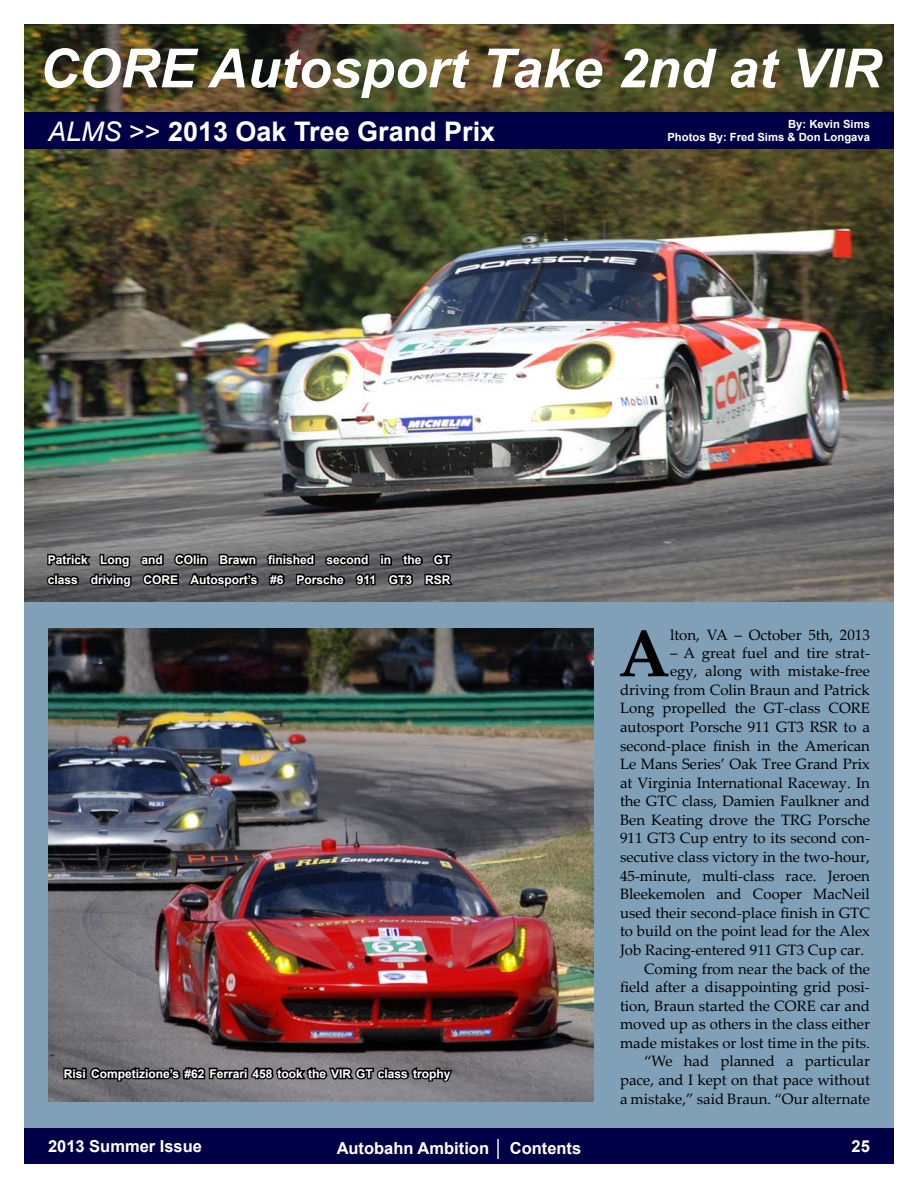
<style>
.page{position:relative;width:918px;height:1188px;background:#fff}
.page>*{position:absolute;margin:0;border:0;box-sizing:border-box;transform-origin:0 0}
.t1{font:700 66.45px "Palatino Linotype";color:#000}
.t2{font:italic 700 54px "Arial";color:#fff}
.t3{font:700 27px "Arial";color:#fff}
.t4{font:700 16.5px "Arial";color:#fff}
.t5{font:15px/18.6px "Palatino Linotype";color:#000;text-align:justify}
.t6{font:700 12px/19.8px "Arial";color:#fff}
.t7{font:700 11.25px "Arial";color:#fff}
.s1{font-weight:400;font-style:italic}
.s2{font-weight:400}
</style>
<div class="page">
<img style="left:24px;top:24px;width:870px;height:579px">
<div style="left:24px;top:1128px;width:298px;height:36px;background:#000046"></div>
<div style="left:298px;top:1128px;width:322px;height:36px;background:#000046"></div>
<div style="left:596px;top:1128px;width:298px;height:36px;background:#000046"></div>
<div style="left:576px;top:112px;width:318px;height:37px;background:#000046"></div>
<div style="left:24px;top:113px;width:605px;height:36px;background:#000046"></div>
<div style="left:24px;top:603px;width:870px;height:525px;background:#7fa0b7"></div>
<img style="left:48px;top:629px;width:546px;height:473px">
<svg style="left:44px;top:548px;width:412px;height:43px"></svg>
<svg style="left:61px;top:1062px;width:393px;height:23px"></svg>
<p class="t2" style="left:39px;top:32px;width:844px">CORE Autosport Take 2nd at VIR</p>
<p class="t7" style="left:788px;top:116px;width:83px">By: Kevin Sims</p>
<p class="t3" style="left:48px;top:114px;width:449px"><span class="s1">ALMS</span> <span class="s2">&gt;&gt;</span> 2013 Oak Tree Grand Prix</p>
<p class="t7" style="left:667px;top:130px;width:204px">Photos By: Fred Sims &amp; Don Longava</p>
<p class="t6" style="left:48px;top:550px;width:404px">Patrick Long and COlin Brawn finished second in the GT class driving CORE Autosport’s #6 Porsche 911 GT3 RSR</p>
<p class="t6" style="left:64px;top:1064px;width:388px">Risi Competizione’s #62 Ferrari 458 took the VIR GT class trophy</p>
<p class="t1" style="left:618px;top:606px;width:53px">A</p>
<p class="t5" style="left:670px;top:625px;width:201px">lton, VA – October 5th, 2013</p>
<p class="t5" style="left:670px;top:643px;width:201px">– A great fuel and tire strat-</p>
<p class="t5" style="left:670px;top:661px;width:201px">egy, along with mistake-free</p>
<p class="t5" style="left:620px;top:680px;width:251px">driving from Colin Braun and Patrick</p>
<p class="t5" style="left:620px;top:698px;width:251px">Long propelled the GT-class CORE</p>
<p class="t5" style="left:620px;top:717px;width:251px">autosport Porsche 911 GT3 RSR to a</p>
<p class="t5" style="left:620px;top:736px;width:251px">second-place finish in the American</p>
<p class="t5" style="left:620px;top:754px;width:251px">Le Mans Series’ Oak Tree Grand Prix</p>
<p class="t5" style="left:620px;top:773px;width:251px">at Virginia International Raceway. In</p>
<p class="t5" style="left:620px;top:791px;width:252px">the GTC class, Damien Faulkner and</p>
<p class="t5" style="left:620px;top:810px;width:252px">Ben Keating drove the TRG Porsche</p>
<p class="t5" style="left:620px;top:828px;width:252px">911 GT3 Cup entry to its second con-</p>
<p class="t5" style="left:620px;top:847px;width:251px">secutive class victory in the two-hour,</p>
<p class="t5" style="left:620px;top:866px;width:252px">45-minute, multi-class race. Jeroen</p>
<p class="t5" style="left:620px;top:884px;width:252px">Bleekemolen and Cooper MacNeil</p>
<p class="t5" style="left:620px;top:903px;width:251px">used their second-place finish in GTC</p>
<p class="t5" style="left:620px;top:921px;width:252px">to build on the point lead for the Alex</p>
<p class="t5" style="left:620px;top:940px;width:246px">Job Racing-entered 911 GT3 Cup car.</p>
<p class="t5" style="left:620px;top:959px;width:252px;text-indent:24px">Coming from near the back of the field after a disappointing grid posi&shy;tion, Braun started the CORE car and moved up as others in the class either made mistakes or lost time in the pits.</p>
<p class="t5" style="left:620px;top:1052px;width:252px;text-indent:24px">“We had planned a particular pace, and I kept on that pace without a mistake,” said Braun. “Our alternate</p>
<p class="t4" style="left:48px;top:1135px;width:156px">2013 Summer Issue</p>
<p class="t4" style="left:337px;top:1137px;width:246px">Autobahn Ambition │ Contents</p>
<p class="t4" style="left:852px;top:1135px;width:20px">25</p>
</div>
